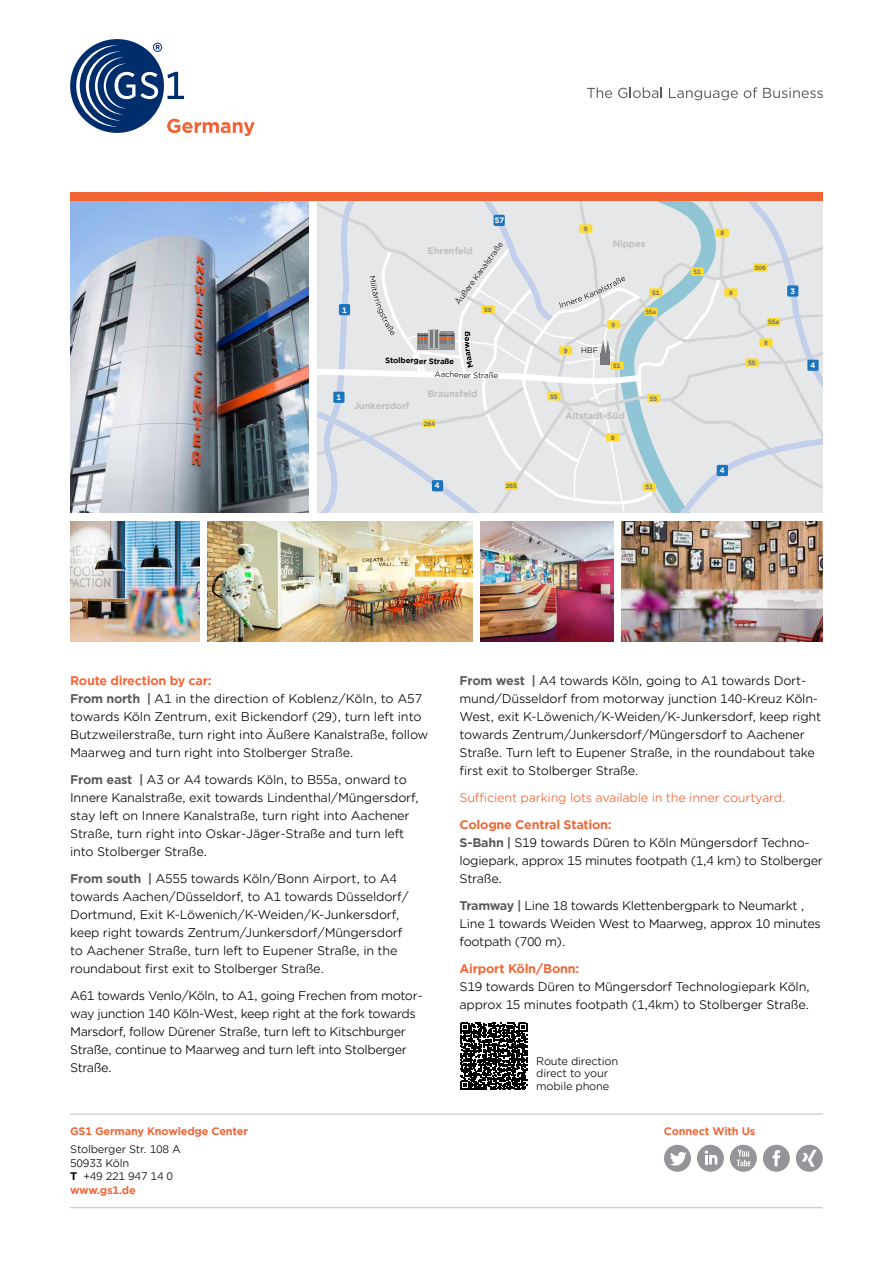
<style>
.page{position:relative;width:893px;height:1263px;background:#fff}
.page>*{position:absolute;margin:0;border:0;box-sizing:border-box;transform-origin:0 0}
.t1{font:12px/18px "Gotham Office";letter-spacing:-.02em;color:#000}
.t2{font:12px "Gotham Office";letter-spacing:-.02em;color:#f26334}
.t3{font:700 12px "Gotham Office";letter-spacing:-.02em;color:#f26334}
.t4{font:10.5px/13.5px "Gotham Office";letter-spacing:-.02em;color:#000}
.t5{font:700 10.5px "Gotham Office";letter-spacing:-.02em;color:#f26334}
.t6{font:700 9px "Gotham Office";letter-spacing:-.02em;color:#bcbec0}
.t7{font:7.5px "Gotham Office";color:#000}
.t8{font:700 7.5px "Gotham Office";color:#000}
.t9{font:700 7.5px "Gotham Office";color:#fff}
.t10{font:700 6px "Gotham Office";letter-spacing:-.02em;color:#6d6e71}
.t11{font:700 6px "Gotham Office";letter-spacing:-.02em;color:#6d6e71;scale:.96 1}
.s1{font-weight:700;color:#f26334}
.s2{font-weight:700;color:#58595b}
.s3{font-weight:700}
</style>
<div class="page">
<div style="left:70px;top:39px;width:94px;height:94px;background:#002d6c;border-radius:50%"></div>
<svg style="left:76px;top:43px;width:179px;height:93px"></svg>
<svg style="left:587px;top:87px;width:25px;height:11px"></svg>
<svg style="left:618px;top:87px;width:44px;height:11px"></svg>
<svg style="left:669px;top:88px;width:69px;height:12px"></svg>
<svg style="left:744px;top:87px;width:13px;height:11px"></svg>
<svg style="left:763px;top:88px;width:60px;height:10px"></svg>
<img style="left:70px;top:201px;width:239px;height:312px">
<hr style="left:70px;top:1114px;width:753px;height:1px;background:#bcbec0">
<hr style="left:70px;top:1207px;width:753px;height:1px;background:#bcbec0">
<div style="left:664px;top:1145px;width:27px;height:27px;background:#939598;border-radius:50%"></div>
<svg style="left:670px;top:1152px;width:17px;height:13px"></svg>
<div style="left:697px;top:1145px;width:27px;height:27px;background:#939598;border-radius:50%"></div>
<svg style="left:705px;top:1150px;width:12px;height:14px"></svg>
<div style="left:730px;top:1145px;width:27px;height:27px;background:#939598;border-radius:50%"></div>
<svg style="left:737px;top:1149px;width:13px;height:17px"></svg>
<div style="left:763px;top:1145px;width:27px;height:27px;background:#939598;border-radius:50%"></div>
<svg style="left:773px;top:1150px;width:7px;height:16px"></svg>
<div style="left:796px;top:1145px;width:27px;height:27px;background:#939598;border-radius:50%"></div>
<svg style="left:802px;top:1150px;width:15px;height:17px"></svg>
<img style="left:622px;top:521px;width:201px;height:120px">
<img style="left:480px;top:521px;width:133px;height:120px">
<img style="left:70px;top:521px;width:129px;height:120px">
<img style="left:208px;top:521px;width:264px;height:120px">
<div style="left:70px;top:192px;width:753px;height:9px;background:#f26334"></div>
<svg style="left:460px;top:1023px;width:67px;height:66px"></svg>
<svg style="left:317px;top:201px;width:506px;height:312px;background:#e0e3e4"></svg>
<p class="t9" style="left:495px;top:215px;width:11px">57</p>
<p class="t9" style="left:342px;top:305px;width:6px">1</p>
<p class="t9" style="left:337px;top:392px;width:6px">1</p>
<p class="t7" style="left:453px;top:300px;width:76px;rotate:-54deg">Äußere Kanalstraße</p>
<p class="t6" style="left:428px;top:244px;width:47px">Ehrenfeld</p>
<p class="t8" style="left:385px;top:355px;width:70px;rotate:1deg">Stolberger Straße</p>
<p class="t10" style="left:484px;top:306px;width:9px">59</p>
<p class="t7" style="left:435px;top:369px;width:65px;rotate:1deg">Aachener Straße</p>
<p class="t6" style="left:428px;top:388px;width:52px">Braunsfeld</p>
<p class="t6" style="left:354px;top:400px;width:57px">Junkersdorf</p>
<p class="t10" style="left:424px;top:419px;width:13px">264</p>
<p class="t9" style="left:435px;top:480px;width:6px">4</p>
<p class="t10" style="left:506px;top:482px;width:13px">265</p>
<p class="t10" style="left:584px;top:225px;width:5px">9</p>
<p class="t10" style="left:564px;top:347px;width:5px">9</p>
<p class="t10" style="left:550px;top:392px;width:9px">55</p>
<p class="t6" style="left:613px;top:238px;width:34px">Nippes</p>
<p class="t10" style="left:652px;top:288px;width:9px">51</p>
<p class="t10" style="left:612px;top:320px;width:5px">9</p>
<p class="t10" style="left:613px;top:362px;width:9px">51</p>
<p class="t11" style="left:645px;top:308px;width:13px">55a</p>
<p class="t10" style="left:650px;top:394px;width:9px">55</p>
<p class="t6" style="left:566px;top:409px;width:61px">Altstadt-Süd</p>
<p class="t10" style="left:611px;top:433px;width:5px">9</p>
<p class="t10" style="left:645px;top:483px;width:9px">51</p>
<p class="t10" style="left:694px;top:268px;width:9px">51</p>
<p class="t10" style="left:720px;top:229px;width:5px">8</p>
<p class="t10" style="left:729px;top:288px;width:5px">8</p>
<p class="t10" style="left:755px;top:263px;width:13px">506</p>
<p class="t10" style="left:768px;top:318px;width:13px">55a</p>
<p class="t10" style="left:748px;top:359px;width:9px">55</p>
<p class="t10" style="left:764px;top:339px;width:5px">8</p>
<p class="t9" style="left:790px;top:286px;width:6px">3</p>
<p class="t9" style="left:810px;top:360px;width:6px">4</p>
<p class="t9" style="left:720px;top:465px;width:6px">4</p>
<p class="t1" style="left:70px;top:671px;width:360px"><span class="s1">Route direction by car:<br></span><span class="s2">From north |</span> A1 in the direction of Koblenz/Köln, to A57 towards Köln Zentrum, exit Bickendorf (29), turn left into Butzweilerstraße, turn right into Äußere Kanalstraße, follow Maarweg and turn right into Stolberger Straße.</p>
<p class="t1" style="left:70px;top:770px;width:350px"><span class="s2">From east |</span> A3 or A4 towards Köln, to B55a, onward to Innere Kanalstraße, exit towards Lindenthal/Müngersdorf, stay left on Innere Kanalstraße, turn right into Aachener Straße, turn right into Oskar-Jäger-Straße and turn left into Stolberger Straße.</p>
<p class="t1" style="left:70px;top:869px;width:340px"><span class="s2">From south |</span> A555 towards Köln/Bonn Airport, to A4 towards Aachen/Düsseldorf, to A1 towards Düsseldorf/ Dortmund, Exit K-Löwenich/K-Weiden/K-Junkersdorf, keep right towards Zentrum/Junkersdorf/Müngersdorf to Aachener Straße, turn left to Eupener Straße, in the roundabout first exit to Stolberger Straße.</p>
<p class="t1" style="left:70px;top:986px;width:354px">A61 towards Venlo/Köln, to A1, going Frechen from motor&shy;way junction 140 Köln-West, keep right at the fork towards Marsdorf, follow Dürener Straße, turn left to Kitschburger Straße, continue to Maarweg and turn left into Stolberger Straße.</p>
<p class="t1" style="left:460px;top:671px;width:363px"><span class="s2">From west |</span> A4 towards Köln, going to A1 towards Dort&shy;mund/Düsseldorf from motorway junction 140-Kreuz Köln-West, exit K-Löwenich/K-Weiden/K-Junkersdorf, keep right towards Zentrum/Junkersdorf/Müngersdorf to Aachener Straße. Turn left to Eupener Straße, in the roundabout take first exit to Stolberger Straße.</p>
<p class="t2" style="left:460px;top:789px;width:328px">Sufficient parking lots available in the inner courtyard.</p>
<p class="t1" style="left:460px;top:815px;width:365px"><span class="s1">Cologne Central Station:<br></span><span class="s2">S-Bahn |</span> S19 towards Düren to Köln Müngersdorf Techno&shy;logiepark, approx 15 minutes footpath (1,4 km) to Stolberger Straße.</p>
<p class="t1" style="left:460px;top:896px;width:363px"><span class="s2">Tramway |</span> Line 18 towards Klettenbergpark to Neumarkt ,<br>Line 1 towards Weiden West to Maarweg, approx 10 minutes footpath (700 m).</p>
<p class="t3" style="left:460px;top:960px;width:121px">Airport Köln/Bonn:</p>
<p class="t1" style="left:460px;top:977px;width:352px">S19 towards Düren to Müngersdorf Technologiepark Köln, approx 15 minutes footpath (1,4km) to Stolberger Straße.</p>
<p class="t4" style="left:536px;top:1054px;width:83px;line-height:12.6px">Route direction direct to your mobile phone</p>
<p class="t5" style="left:70px;top:1124px;width:179px">GS1 Germany Knowledge Center</p>
<p class="t5" style="left:664px;top:1124px;width:93px">Connect With Us</p>
<p class="t4" style="left:70px;top:1142px;width:112px">Stolberger Str. 108 A<br>50933 Köln<br><span class="s3">T</span> +49 221 947 14 0 <span class="s1">www.gs1.de</span></p>
</div>
